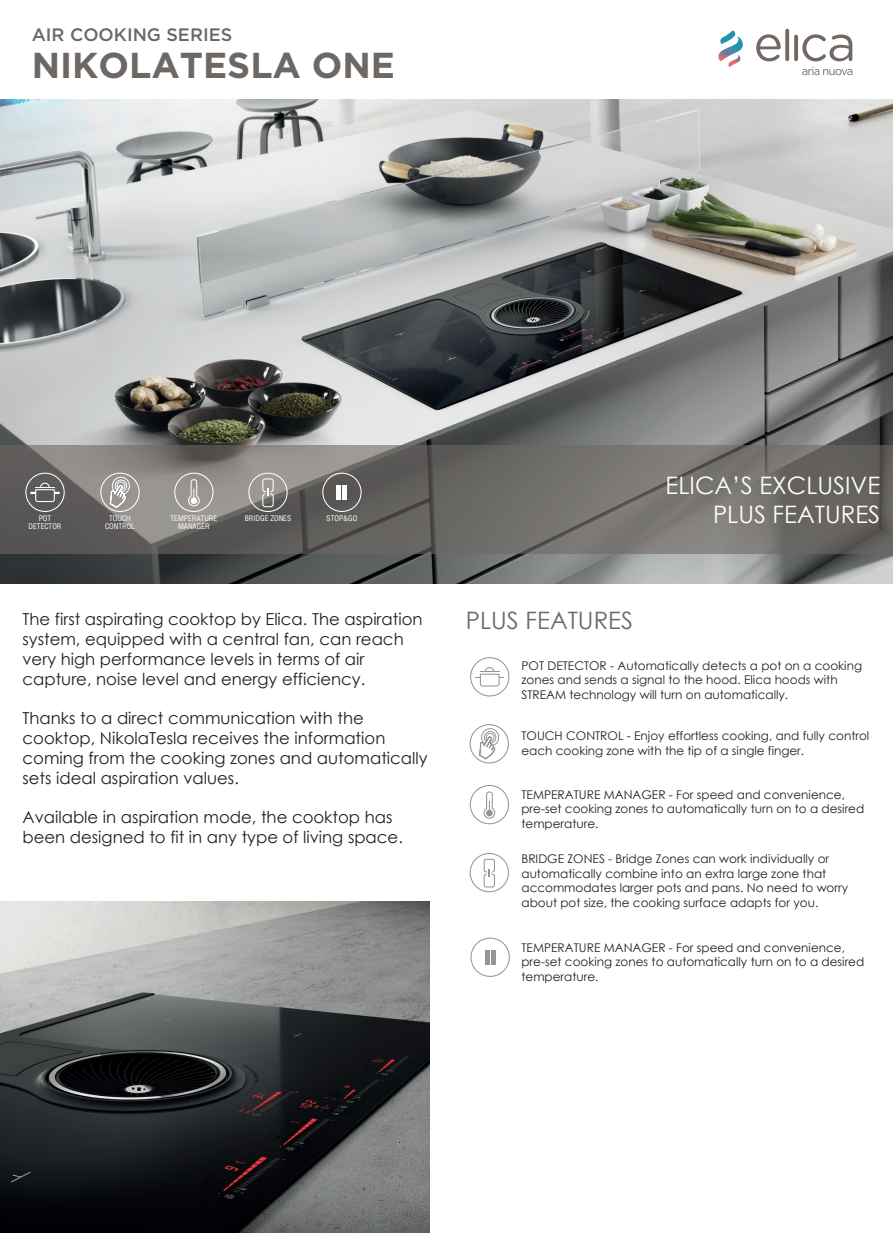
<style>
.page{position:relative;width:893px;height:1234px;background:#fff}
.page>*{position:absolute;margin:0;border:0;box-sizing:border-box;transform-origin:0 0}
.t1{font:700 36px "Gotham";color:#6e6864}
.t2{font:24px/28.8px "Century Gothic";color:#fffefe;text-align:right}
.t3{font:24px "Century Gothic";color:#6e6864}
.t4{font:500 18px "Gotham";color:#6e6864}
.t5{font:16.5px/19.8px "Century Gothic";color:#231f20}
.t6{font:12px/14.4px "Century Gothic";color:#231f20}
.t7{font:condensed 7.5px/7.5px "Helvetica LT Std";color:#fff;text-align:center}
</style>
<div class="page">
<img style="left:0;top:100px;width:893px;height:483px">
<img style="left:0;top:901px;width:429px;height:331px">
<svg style="left:0;top:445px;width:893px;height:109px;background:#706d6b"></svg>
<svg style="left:756px;top:34px;width:25px;height:27px"></svg>
<svg style="left:785px;top:29px;width:4px;height:32px"></svg>
<svg style="left:794px;top:35px;width:4px;height:26px"></svg>
<svg style="left:802px;top:34px;width:50px;height:27px"></svg>
<svg style="left:718px;top:30px;width:25px;height:37px"></svg>
<svg style="left:802px;top:67px;width:50px;height:8px"></svg>
<div style="left:470px;top:937px;width:40px;height:39px;border:1px solid #939598;border-radius:50%"></div>
<hr style="left:485px;top:949px;width:4px;height:15px;background:#939598">
<hr style="left:491px;top:949px;width:4px;height:15px;background:#939598">
<div style="left:100px;top:472px;width:40px;height:40px;border:1px solid #fff;border-radius:50%"></div>
<svg style="left:109px;top:475px;width:23px;height:33px"></svg>
<div style="left:25px;top:472px;width:40px;height:40px;border:1px solid #fff;border-radius:50%"></div>
<svg style="left:30px;top:482px;width:30px;height:20px"></svg>
<div style="left:174px;top:472px;width:40px;height:40px;border:1px solid #fff;border-radius:50%"></div>
<svg style="left:188px;top:478px;width:12px;height:29px"></svg>
<div style="left:248px;top:472px;width:40px;height:40px;border:1px solid #fff;border-radius:50%"></div>
<div style="left:262px;top:478px;width:12px;height:14px;border:1px solid #fff;border-radius:2px"></div>
<div style="left:262px;top:493px;width:12px;height:14px;border:1px solid #fff;border-radius:2px"></div>
<svg style="left:267px;top:488px;width:2px;height:8px"></svg>
<div style="left:322px;top:472px;width:40px;height:40px;border:1px solid #fff;border-radius:50%"></div>
<hr style="left:337px;top:485px;width:4px;height:15px;background:#fff">
<hr style="left:343px;top:485px;width:4px;height:15px;background:#fff">
<div style="left:470px;top:657px;width:39px;height:39px;border:1px solid #939598;border-radius:50%"></div>
<svg style="left:476px;top:667px;width:28px;height:20px"></svg>
<div style="left:470px;top:724px;width:39px;height:39px;border:1px solid #939598;border-radius:50%"></div>
<svg style="left:478px;top:726px;width:23px;height:33px"></svg>
<div style="left:470px;top:784px;width:39px;height:40px;border:1px solid #939598;border-radius:50%"></div>
<svg style="left:483px;top:791px;width:13px;height:28px"></svg>
<div style="left:470px;top:852px;width:39px;height:40px;border:1px solid #939598;border-radius:50%"></div>
<div style="left:484px;top:858px;width:11px;height:14px;border:1px solid #939598;border-radius:2px"></div>
<div style="left:484px;top:873px;width:11px;height:14px;border:1px solid #939598;border-radius:2px"></div>
<h3 class="t4" style="left:32px;top:23px;width:202px">AIR COOKING SERIES</h3>
<h1 class="t1" style="left:32px;top:45px;width:365px">NIKOLATESLA ONE</h1>
<p class="t7" style="left:29px;top:514px;width:34px">POT<br>DETECTOR</p>
<p class="t7" style="left:171px;top:514px;width:48px">TEMPERATURE<br>MANAGER</p>
<p class="t7" style="left:245px;top:514px;width:48px">BRIDGE ZONES</p>
<p class="t7" style="left:327px;top:514px;width:32px">STOP&amp;GO</p>
<p class="t7" style="left:105px;top:514px;width:31px">TOUCH<br>CONTROL</p>
<h3 class="t5" style="left:23px;top:609px;width:402px">The first aspirating cooktop by Elica. The aspiration system, equipped with a central fan, can reach very high performance levels in terms of air capture, noise level and energy efficiency.</h3>
<h3 class="t5" style="left:23px;top:708px;width:407px">Thanks to a direct communication with the cooktop, NikolaTesla receives the information coming from the cooking zones and automatically sets ideal aspiration values.</h3>
<h3 class="t5" style="left:23px;top:807px;width:382px">Available in aspiration mode, the cooktop has been designed to fit in any type of living space.</h3>
<h2 class="t2" style="left:666px;top:470px;width:216px">ELICA’S EXCLUSIVE<br>PLUS FEATURES</h2>
<h2 class="t3" style="left:466px;top:603px;width:169px">PLUS FEATURES</h2>
<p class="t6" style="left:521px;top:658px;width:342px">POT DETECTOR - Automatically detects a pot on a cooking zones and sends a signal to the hood. Elica hoods with<br>STREAM technology will turn on automatically.</p>
<p class="t6" style="left:521px;top:728px;width:349px">TOUCH CONTROL - Enjoy effortless cooking, and fully control each cooking zone with the tip of a single finger.</p>
<p class="t6" style="left:521px;top:787px;width:344px">TEMPERATURE MANAGER - For speed and convenience, pre-set cooking zones to automatically turn on to a desired temperature.</p>
<p class="t6" style="left:521px;top:851px;width:328px">BRIDGE ZONES - Bridge Zones can work individually or automatically combine into an extra large zone that accommodates larger pots and pans. No need to worry about pot size, the cooking surface adapts for you.</p>
<p class="t6" style="left:521px;top:940px;width:344px">TEMPERATURE MANAGER - For speed and convenience, pre-set cooking zones to automatically turn on to a desired temperature.</p>
</div>
